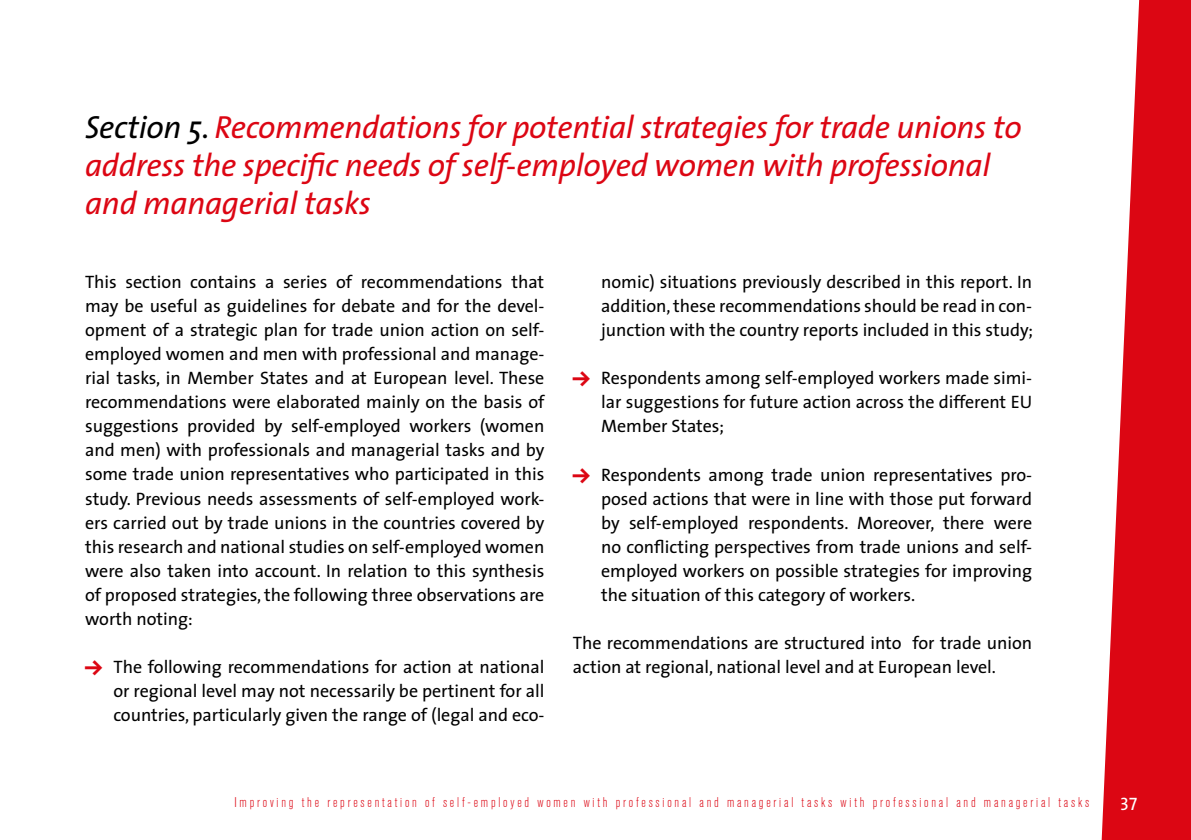
<style>
.page{position:relative;width:1191px;height:840px;background:#fff}
.page>*{position:absolute;margin:0;border:0;box-sizing:border-box;transform-origin:0 0}
.t1{font:italic 32px/38px "The Sans";letter-spacing:-.01em;color:#dc0613}
.t2{font:18px/24px "The Sans";color:#000;text-align:justify}
.t3{font:18px "The Sans Caps";color:#fff}
.t4{font:300 condensed 14px "Akzidenz Grotesk BQ";letter-spacing:.2em;color:#dc0613}
.s1{color:#000}
.s2{font-family:"The Sans Black Expert";color:#dc0613}
</style>
<div class="page">
<svg style="left:1101px;top:0;width:90px;height:839px;fill:#dc0613"></svg>
<h1 class="t1" style="left:85px;top:108px;width:938px"><span class="s1">Section 5.</span> Recommendations for potential strategies for trade unions to address the specific needs of self-employed women with professional and managerial tasks</h1>
<p class="t2" style="left:85px;top:270px;width:461px">This section contains a series of recommendations that may be useful as guidelines for debate and for the devel&shy;opment of a strategic plan for trade union action on self&shy;employed women and men with professional and manage&shy;rial tasks, in Member States and at European level. These recommendations were elaborated mainly on the basis of suggestions provided by self-employed workers (women and men) with professionals and managerial tasks and by some trade union representatives who participated in this study. Previous needs assessments of self-employed work&shy;ers carried out by trade unions in the countries covered by this research and national studies on self-employed women were also taken into account. In relation to this synthesis of proposed strategies, the following three observations are worth noting:</p>
<p class="t2" style="left:113px;top:654px;width:432px;text-indent:-28px"><span class="s2">Y</span> The following recommendations for action at national or regional level may not necessarily be pertinent for all countries, particularly given the range of (legal and eco-</p>
<p class="t2" style="left:601px;top:270px;width:433px">nomic) situations previously described in this report. In addition, these recommendations should be read in con&shy;junction with the country reports included in this study;</p>
<p class="t2" style="left:601px;top:366px;width:432px;text-indent:-28px"><span class="s2">Y</span> Respondents among self-employed workers made simi&shy;lar suggestions for future action across the different EU Member States;</p>
<p class="t2" style="left:601px;top:462px;width:432px;text-indent:-28px"><span class="s2">Y</span> Respondents among trade union representatives pro&shy;posed actions that were in line with those put forward by self-employed respondents. Moreover, there were no conflicting perspectives from trade unions and self&shy;employed workers on possible strategies for improving the situation of this category of workers.</p>
<p class="t2" style="left:573px;top:630px;width:461px">The recommendations are structured into for trade union action at regional, national level and at European level.</p>
<p class="t4" style="left:234px;top:793px;width:856px">Improving the representation of self-employed women with professional and managerial tasks with professional and managerial tasks</p>
<p class="t3" style="left:1120px;top:791px;width:19px">37</p>
</div>
